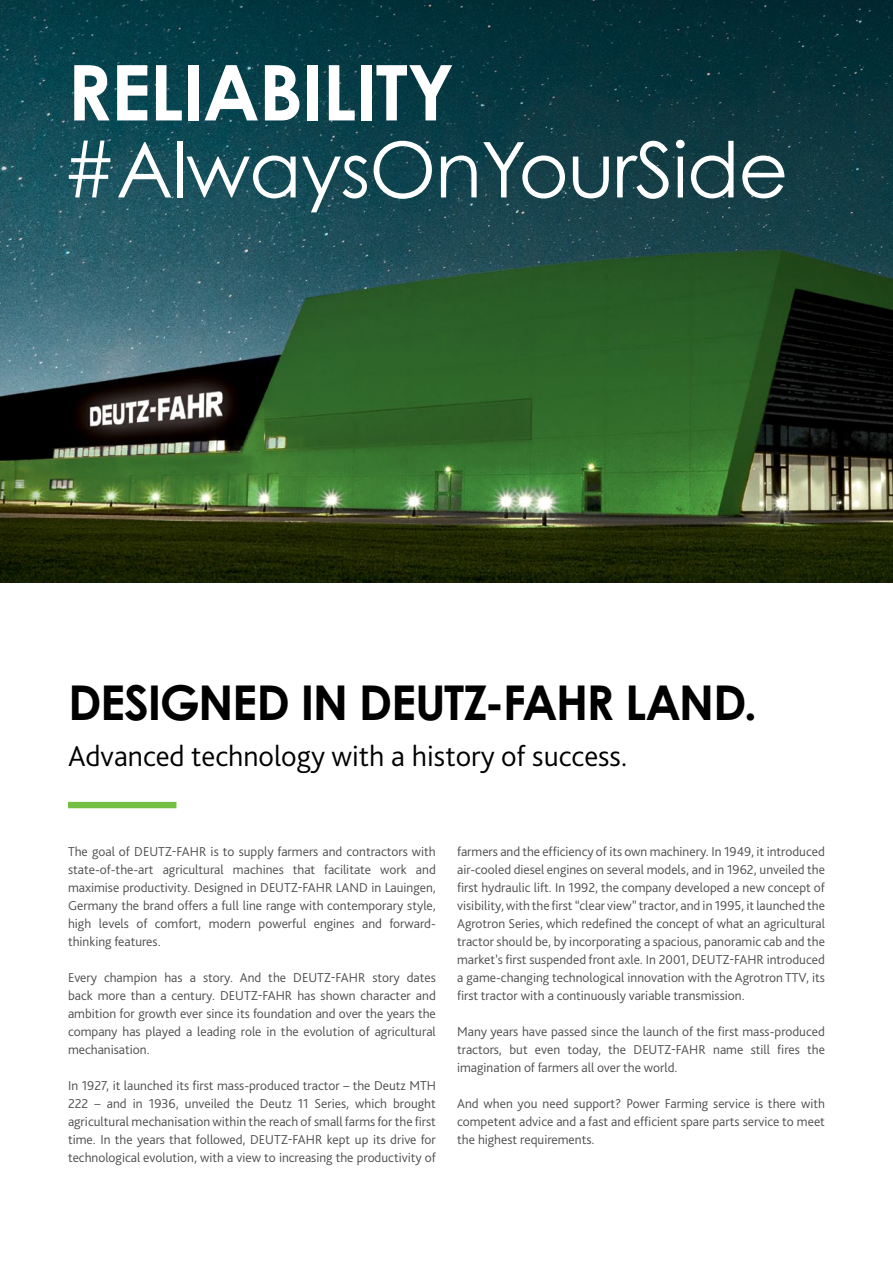
<style>
.page{position:relative;width:893px;height:1263px;background:#fff}
.page>*{position:absolute;margin:0;border:0;box-sizing:border-box;transform-origin:0 0}
.t1{font:76.95px "Century Gothic Pro";letter-spacing:-.015em;color:#fff}
.t2{font:700 76.95px "Century Gothic Pro";letter-spacing:-.015em;color:#fff}
.t3{font:700 48px "Century Gothic Pro";letter-spacing:-.03em;color:#000}
.t4{font:300 30px "Bliss Pro";color:#000}
.t5{font:300 13.5px/18px "Bliss Pro";color:#4d4d4f;text-align:justify}
</style>
<div class="page">
<img style="left:0;top:376px;width:893px;height:207px">
<svg style="left:0;top:0;width:893px;height:376px;background:#184847"></svg>
<div style="left:68px;top:802px;width:108px;height:6px;background:#72bf44"></div>
<h1 class="t2" style="left:67px;top:45px;width:389px">RELIABILITY</h1>
<h1 class="t1" style="left:62px;top:123px;width:728px">#AlwaysOnYourSide</h1>
<h2 class="t3" style="left:68px;top:672px;width:691px">DESIGNED IN DEUTZ-FAHR LAND.</h2>
<h3 class="t4" style="left:68px;top:737px;width:561px">Advanced technology with a history of success.</h3>
<p class="t5" style="left:68px;top:842px;width:369px">The goal of DEUTZ-FAHR is to supply farmers and contractors with state-of-the-art agricultural machines that facilitate work and maximise productivity. Designed in DEUTZ-FAHR LAND in Lauingen, Germany the brand offers a full line range with contemporary style, high levels of comfort, modern powerful engines and forward&shy;thinking features.</p>
<p class="t5" style="left:68px;top:968px;width:369px">Every champion has a story. And the DEUTZ-FAHR story dates back more than a century. DEUTZ-FAHR has shown character and ambition for growth ever since its foundation and over the years the company has played a leading role in the evolution of agricultural mechanisation.</p>
<p class="t5" style="left:68px;top:1076px;width:369px">In 1927, it launched its first mass-produced tractor – the Deutz MTH 222 – and in 1936, unveiled the Deutz 11 Series, which brought agricultural mechanisation within the reach of small farms for the first time. In the years that followed, DEUTZ-FAHR kept up its drive for technological evolution, with a view to increasing the productivity of</p>
<p class="t5" style="left:457px;top:842px;width:369px">farmers and the efficiency of its own machinery. In 1949, it introduced air-cooled diesel engines on several models, and in 1962, unveiled the first hydraulic lift. In 1992, the company developed a new concept of visibility, with the first “clear view” tractor, and in 1995, it launched the Agrotron Series, which redefined the concept of what an agricultural tractor should be, by incorporating a spacious, panoramic cab and the market’s first suspended front axle. In 2001, DEUTZ-FAHR introduced a game-changing technological innovation with the Agrotron TTV, its first tractor with a continuously variable transmission.</p>
<p class="t5" style="left:457px;top:1022px;width:369px">Many years have passed since the launch of the first mass-produced tractors, but even today, the DEUTZ-FAHR name still fires the imagination of farmers all over the world.</p>
<p class="t5" style="left:457px;top:1094px;width:369px">And when you need support? Power Farming service is there with competent advice and a fast and efficient spare parts service to meet the highest requirements.</p>
</div>
